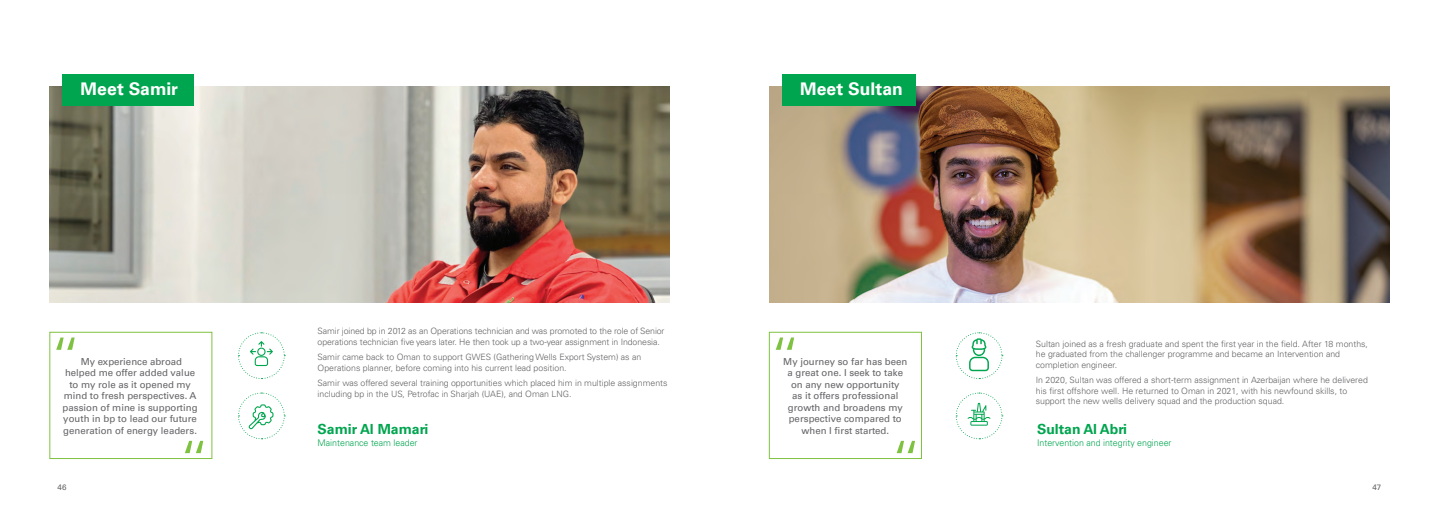
<style>
.page{position:relative;width:1439px;height:521px;background:#fff}
.page>*{position:absolute;margin:0;border:0;box-sizing:border-box;transform-origin:0 0}
.t1{font:700 17.5px "Universfor BP";letter-spacing:.005em;color:#fff}
.t2{font:700 14px "Universfor BP";color:#00a54f}
.t3{font:9.62px/11.5px "Universfor BP";color:#636366;text-align:center}
.t4{font:300 9.19px "Universfor BP";color:#00a54f;scale:.96 1}
.t5{font:300 8.75px/10.5px "Universfor BP";color:#636366}
.t6{font:7.88px "Universfor BP";color:#636366}
</style>
<div class="page">
<img style="left:50px;top:87px;width:620px;height:215px">
<div style="left:62px;top:74px;width:131px;height:31px;background:#00a54f"></div>
<svg style="left:238px;top:332px;width:47px;height:47px"></svg>
<svg style="left:238px;top:392px;width:47px;height:47px"></svg>
<div style="left:50px;top:332px;width:162px;height:127px;border:1px solid #7fc241"></div>
<svg style="left:56px;top:337px;width:19px;height:13px"></svg>
<svg style="left:185px;top:441px;width:18px;height:12px"></svg>
<img style="left:769px;top:87px;width:620px;height:215px">
<div style="left:781px;top:74px;width:134px;height:31px;background:#00a54f"></div>
<svg style="left:955px;top:332px;width:48px;height:47px"></svg>
<svg style="left:955px;top:392px;width:48px;height:47px"></svg>
<div style="left:769px;top:332px;width:152px;height:127px;border:1px solid #7fc241"></div>
<svg style="left:775px;top:337px;width:19px;height:13px"></svg>
<svg style="left:896px;top:441px;width:19px;height:12px"></svg>
<h1 class="t1" style="left:81px;top:79px;width:99px">Meet Samir</h1>
<h1 class="t1" style="left:800px;top:79px;width:104px">Meet Sultan</h1>
<p class="t3" style="left:63px;top:355px;width:136px">My experience abroad<br>helped me offer added value to my role as it opened my mind to fresh perspectives. A passion of mine is supporting youth in bp to lead our future generation of energy leaders.</p>
<p class="t5" style="left:317px;top:326px;width:348px">Samir joined bp in 2012 as an Operations technician and was promoted to the role of Senior operations technician five years later. He then took up a two-year assignment in Indonesia.</p>
<p class="t5" style="left:317px;top:352px;width:325px">Samir came back to Oman to support GWES (Gathering Wells Export System) as an<br>Operations planner, before coming into his current lead position.</p>
<p class="t5" style="left:317px;top:378px;width:351px">Samir was offered several training opportunities which placed him in multiple assignments including bp in the US, Petrofac in Sharjah (UAE), and Oman LNG.</p>
<h2 class="t2" style="left:317px;top:420px;width:112px">Samir Al Mamari</h2>
<p class="t4" style="left:317px;top:437px;width:106px">Maintenance team leader</p>
<p class="t3" style="left:783px;top:355px;width:126px">My journey so far has been a great one. I seek to take on any new opportunity<br>as it offers professional growth and broadens my perspective compared to when I first started.</p>
<p class="t5" style="left:1036px;top:338px;width:334px">Sultan joined as a fresh graduate and spent the first year in the field. After 18 months, he graduated from the challenger programme and became an Intervention and completion engineer.</p>
<p class="t5" style="left:1036px;top:375px;width:334px">In 2020, Sultan was offered a short-term assignment in Azerbaijan where he delivered his first offshore well. He returned to Oman in 2021, with his newfound skills, to support the new wells delivery squad and the production squad.</p>
<h2 class="t2" style="left:1037px;top:420px;width:92px">Sultan Al Abri</h2>
<p class="t4" style="left:1037px;top:437px;width:142px">Intervention and integrity engineer</p>
<p class="t6" style="left:58px;top:482px;width:10px">46</p>
<p class="t6" style="left:1372px;top:482px;width:10px">47</p>
</div>
